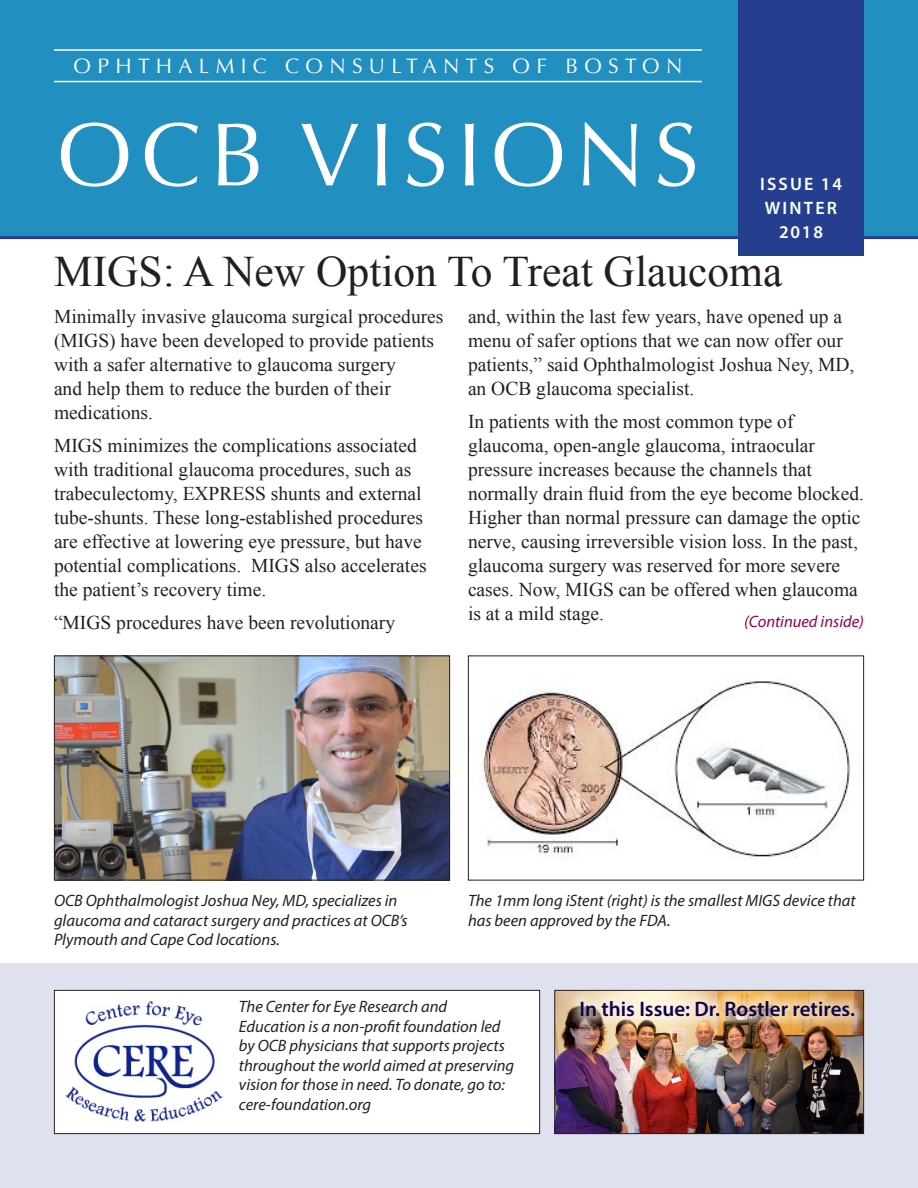
<style>
.page{position:relative;width:918px;height:1188px;background:#fff}
.page>*{position:absolute;margin:0;border:0;box-sizing:border-box;transform-origin:0 0}
.banner{font:90px "Optima";letter-spacing:.1em;color:#fff}
.sserif_head{font:43.5px "Times New Roman";color:#231f20}
.page_teaser{font:600 21px "Myriad Pro";color:#0a024e}
.type-banner-small{font:21px "Optima";letter-spacing:.3em;color:#fff}
.body_text{font:19.5px/24px "Times New Roman";color:#231f20}
.issue_number{font:600 18px/24px "Myriad Pro";letter-spacing:.12em;color:#fff;text-align:center}
.t1{font:italic 16.5px/19.5px "Myriad Pro";color:#231f20}
.continued{font:italic 16.5px "Myriad Pro";color:#910144}
</style>
<div class="page">
<div style="left:0;top:963px;width:918px;height:225px;background:#e0e1ee"></div>
<div style="left:54px;top:990px;width:486px;height:144px;background:#fff"></div>
<div style="left:54px;top:990px;width:486px;height:144px;border:1px solid #231f20"></div>
<div style="left:0;top:0;width:918px;height:239px;background:#218fc0"></div>
<hr style="left:54px;top:49px;width:648px;height:2px;background:#fff">
<hr style="left:54px;top:81px;width:648px;height:1px;background:#fff">
<div style="left:738px;top:0;width:126px;height:256px;background:#253f8e"></div>
<img style="left:65px;top:1001px;width:158px;height:121px">
<img style="left:556px;top:992px;width:306px;height:140px">
<div style="left:554px;top:990px;width:310px;height:144px;border:1px solid #231f20"></div>
<img style="left:571px;top:991px;width:294px;height:36px">
<img style="left:479px;top:681px;width:371px;height:178px">
<div style="left:468px;top:656px;width:396px;height:224px;border:1px solid #231f20"></div>
<img style="left:56px;top:658px;width:392px;height:220px">
<div style="left:54px;top:656px;width:396px;height:224px;border:1px solid #231f20"></div>
<p class="type-banner-small" style="left:74px;top:54px;width:610px">OPHTHALMIC CONSULTANTS OF BOSTON</p>
<p class="banner" style="left:57px;top:103px;width:643px">OCB VISIONS</p>
<p class="issue_number" style="left:760px;top:171px;width:83px">ISSUE 14</p>
<p class="issue_number" style="left:765px;top:195px;width:74px">WINTER<br>2018</p>
<p class="sserif_head" style="left:54px;top:242px;width:730px">MIGS: A New Option To Treat Glaucoma</p>
<p class="body_text" style="left:54px;top:304px;width:391px">Minimally invasive glaucoma surgical procedures (MIGS) have been developed to provide patients with a safer alternative to glaucoma surgery<br>and help them to reduce the burden of their medications.</p>
<p class="body_text" style="left:54px;top:433px;width:374px">MIGS minimizes the complications associated with traditional glaucoma procedures, such as trabeculectomy, EXPRESS shunts and external tube-shunts. These long-established procedures are effective at lowering eye pressure, but have potential complications. MIGS also accelerates the patient’s recovery time.</p>
<p class="body_text" style="left:54px;top:610px;width:343px">“MIGS procedures have been revolutionary</p>
<p class="body_text" style="left:468px;top:304px;width:388px">and, within the last few years, have opened up a menu of safer options that we can now offer our patients,” said Ophthalmologist Joshua Ney, MD, an OCB glaucoma specialist.</p>
<p class="body_text" style="left:468px;top:409px;width:398px">In patients with the most common type of glaucoma, open-angle glaucoma, intraocular pressure increases because the channels that normally drain fluid from the eye become blocked.<br>Higher than normal pressure can damage the optic nerve, causing irreversible vision loss. In the past, glaucoma surgery was reserved for more severe cases. Now, MIGS can be offered when glaucoma is at a mild stage.</p>
<p class="continued" style="left:744px;top:611px;width:121px">(Continued inside)</p>
<p class="t1" style="left:54px;top:891px;width:355px">OCB Ophthalmologist Joshua Ney, MD, specializes in glaucoma and cataract surgery and practices at OCB’s<br>Plymouth and Cape Cod locations.</p>
<p class="t1" style="left:468px;top:891px;width:389px">The 1mm long iStent (right) is the smallest MIGS device that has been approved by the FDA.</p>
<p class="t1" style="left:239px;top:997px;width:277px">The Center for Eye Research and Education is a non-profit foundation led by OCB physicians that supports projects throughout the world aimed at preserving vision for those in need. To donate, go to: cere-foundation.org</p>
<p class="page_teaser" style="left:580px;top:996px;width:277px">In this Issue: Dr. Rostler retires.</p>
</div>
